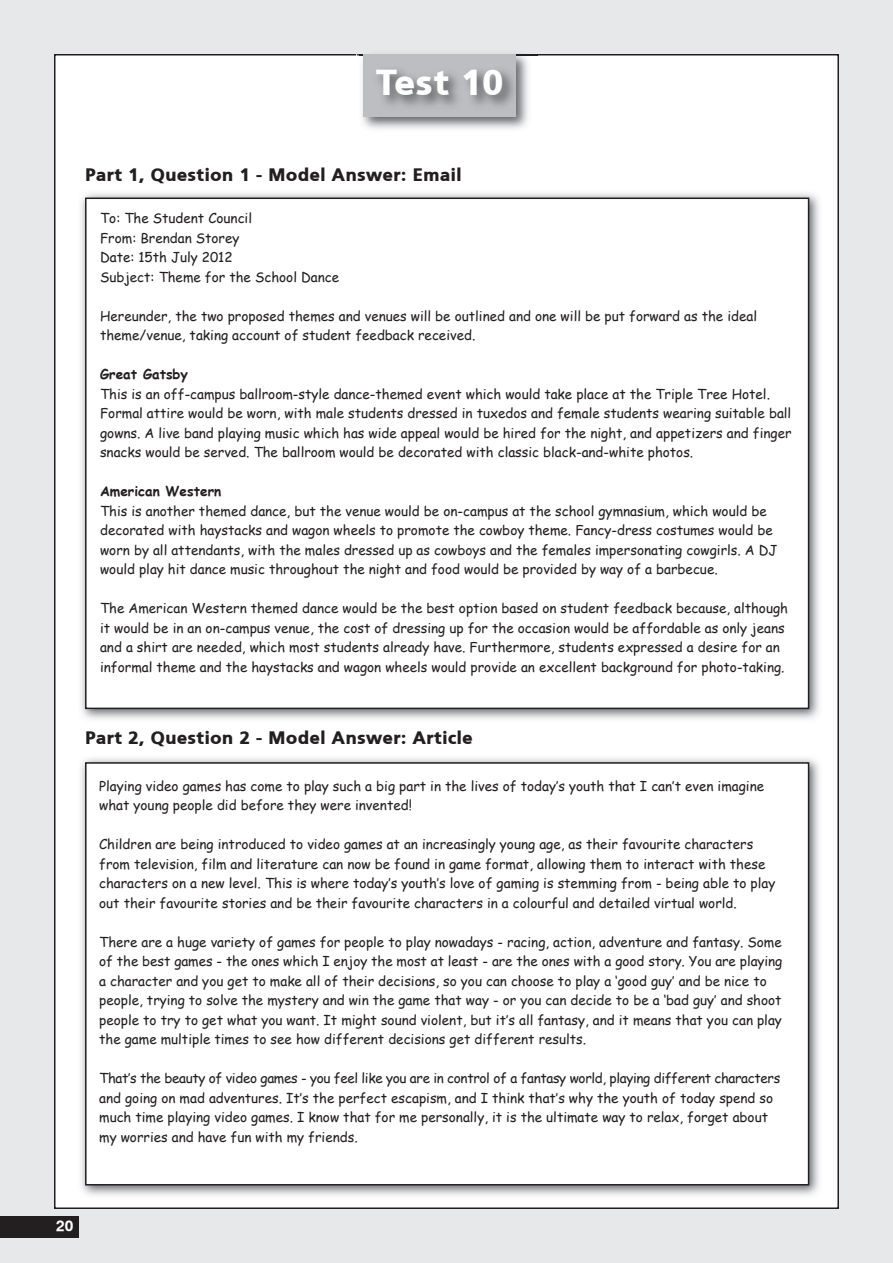
<style>
.page{position:relative;width:893px;height:1263px;background:#e7e8e9}
.page>*{position:absolute;margin:0;border:0;box-sizing:border-box;transform-origin:0 0}
.t1{font:900 36px "PF Catalog";color:#fff}
.t2{font:900 18px "PF Catalog";color:#231f20}
.t3{font:15px "UB Helvetica Bold";color:#fff}
.t4{font:13.5px/19.5px "Comic Sans MS";color:#231f20}
.t5{font:700 13.5px "Comic Sans MS";color:#231f20}
</style>
<div class="page">
<div style="left:0;top:1217px;width:79px;height:21px;background:#231f20"></div>
<div style="left:55px;top:55px;width:783px;height:1153px;background:#fff"></div>
<img style="left:357px;top:54px;width:178px;height:1px">
<img style="left:362px;top:56px;width:166px;height:73px">
<svg style="left:515px;top:55px;width:23px;height:1px"></svg>
<img style="left:364px;top:55px;width:151px;height:61px">
<img style="left:81px;top:193px;width:739px;height:526px">
<div style="left:86px;top:198px;width:723px;height:510px;background:#fff"></div>
<img style="left:81px;top:758px;width:739px;height:438px">
<div style="left:86px;top:763px;width:723px;height:422px;background:#fff"></div>
<div style="left:85px;top:762px;width:724px;height:423px;border:2px solid #231f20"></div>
<h1 class="t1" style="left:376px;top:61px;width:129px">Test 10</h1>
<h2 class="t2" style="left:85px;top:164px;width:378px">Part 1, Question 1 - Model Answer: Email</h2>
<p class="t4" style="left:100px;top:208px;width:241px">To: The Student Council<br>From: Brendan Storey<br>Date: 15th July 2012<br>Subject: Theme for the School Dance</p>
<p class="t4" style="left:100px;top:305px;width:658px">Hereunder, the two proposed themes and venues will be outlined and one will be put forward as the ideal theme/venue, taking account of student feedback received.</p>
<p class="t5" style="left:100px;top:364px;width:90px">Great Gatsby</p>
<p class="t4" style="left:100px;top:383px;width:693px">This is an off-campus ballroom-style dance-themed event which would take place at the Triple Tree Hotel.<br>Formal attire would be worn, with male students dressed in tuxedos and female students wearing suitable ball gowns. A live band playing music which has wide appeal would be hired for the night, and appetizers and finger snacks would be served. The ballroom would be decorated with classic black-and-white photos.</p>
<p class="t5" style="left:100px;top:481px;width:123px">American Western</p>
<p class="t4" style="left:100px;top:500px;width:679px">This is another themed dance, but the venue would be on-campus at the school gymnasium, which would be decorated with haystacks and wagon wheels to promote the cowboy theme. Fancy-dress costumes would be worn by all attendants, with the males dressed up as cowboys and the females impersonating cowgirls. A DJ would play hit dance music throughout the night and food would be provided by way of a barbecue.</p>
<p class="t4" style="left:100px;top:598px;width:689px">The American Western themed dance would be the best option based on student feedback because, although it would be in an on-campus venue, the cost of dressing up for the occasion would be affordable as only jeans and a shirt are needed, which most students already have. Furthermore, students expressed a desire for an informal theme and the haystacks and wagon wheels would provide an excellent background for photo-taking.</p>
<h2 class="t2" style="left:85px;top:727px;width:389px">Part 2, Question 2 - Model Answer: Article</h2>
<p class="t4" style="left:99px;top:775px;width:666px">Playing video games has come to play such a big part in the lives of today’s youth that I can’t even imagine what young people did before they were invented!</p>
<p class="t4" style="left:99px;top:834px;width:678px">Children are being introduced to video games at an increasingly young age, as their favourite characters from television, film and literature can now be found in game format, allowing them to interact with these characters on a new level. This is where today’s youth’s love of gaming is stemming from - being able to play out their favourite stories and be their favourite characters in a colourful and detailed virtual world.</p>
<p class="t4" style="left:99px;top:931px;width:685px">There are a huge variety of games for people to play nowadays - racing, action, adventure and fantasy. Some of the best games - the ones which I enjoy the most at least - are the ones with a good story. You are playing a character and you get to make all of their decisions, so you can choose to play a ‘good guy’ and be nice to people, trying to solve the mystery and win the game that way - or you can decide to be a ‘bad guy’ and shoot people to try to get what you want. It might sound violent, but it’s all fantasy, and it means that you can play the game multiple times to see how different decisions get different results.</p>
<p class="t4" style="left:99px;top:1068px;width:683px">That’s the beauty of video games - you feel like you are in control of a fantasy world, playing different characters and going on mad adventures. It’s the perfect escapism, and I think that’s why the youth of today spend so much time playing video games. I know that for me personally, it is the ultimate way to relax, forget about my worries and have fun with my friends.</p>
<p class="t3" style="left:56px;top:1217px;width:19px">20</p>
</div>
